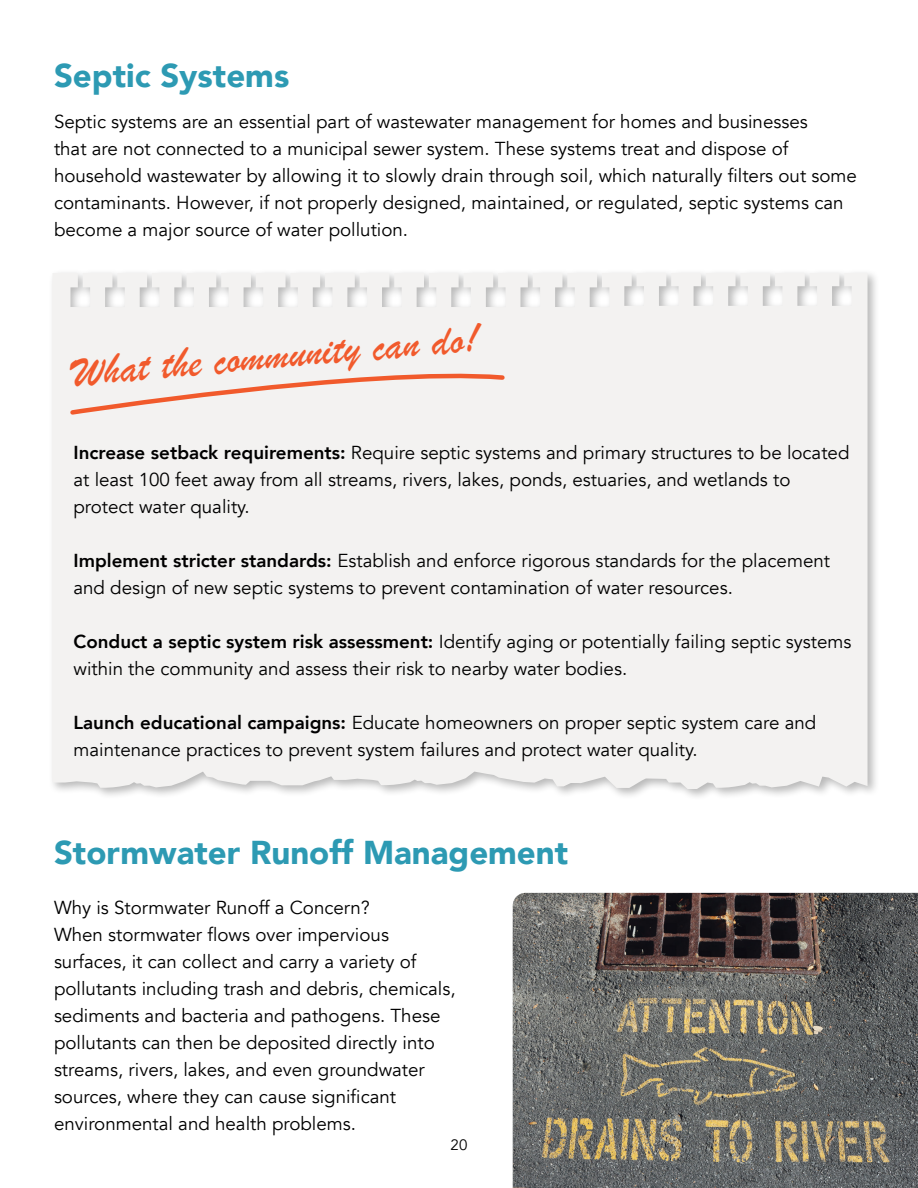
<style>
.page{position:relative;width:918px;height:1188px;background:#fff}
.page>*{position:absolute;margin:0;border:0;box-sizing:border-box;transform-origin:0 0}
.t1{font:44.25px "Brush Script";color:#f15a2c}
.t2{font:900 33px "Avenir";color:#2d9ab3}
.t3{font:18.75px/27px "Avenir";color:#000}
.t4{font:15px "Avenir";color:#000}
.s1{font-weight:800}
</style>
<div class="page">
<div style="left:48px;top:269px;width:832px;height:532px;background:#000;opacity:.28"></div>
<div style="left:52px;top:273px;width:816px;height:516px;background:#f3f2f1"></div>
<svg style="left:68px;top:367px;width:439px;height:50px"></svg>
<img style="left:513px;top:893px;width:405px;height:295px">
<p class="t2" style="left:54px;top:47px;width:237px">Septic Systems</p>
<p class="t3" style="left:54px;top:108px;width:804px">Septic systems are an essential part of wastewater management for homes and businesses<br>that are not connected to a municipal sewer system. These systems treat and dispose of household wastewater by allowing it to slowly drain through soil, which naturally filters out some contaminants. However, if not properly designed, maintained, or regulated, septic systems can become a major source of water pollution.</p>
<p class="t1" style="left:69px;top:343px;width:410px;rotate:-5deg">What the community can do!</p>
<p class="t3" style="left:73px;top:440px;width:778px"><span class="s1">Increase setback requirements:</span> Require septic systems and primary structures to be located at least 100 feet away from all streams, rivers, lakes, ponds, estuaries, and wetlands to protect water quality.</p>
<p class="t3" style="left:73px;top:548px;width:758px"><span class="s1">Implement stricter standards:</span> Establish and enforce rigorous standards for the placement and design of new septic systems to prevent contamination of water resources.</p>
<p class="t3" style="left:73px;top:629px;width:780px"><span class="s1">Conduct a septic system risk assessment:</span> Identify aging or potentially failing septic systems within the community and assess their risk to nearby water bodies.</p>
<p class="t3" style="left:73px;top:710px;width:744px"><span class="s1">Launch educational campaigns:</span> Educate homeowners on proper septic system care and maintenance practices to prevent system failures and protect water quality.</p>
<p class="t2" style="left:54px;top:824px;width:516px">Stormwater Runoff Management</p>
<p class="t3" style="left:54px;top:894px;width:317px">Why is Stormwater Runoff a Concern?</p>
<p class="t3" style="left:54px;top:921px;width:403px">When stormwater flows over impervious surfaces, it can collect and carry a variety of pollutants including trash and debris, chemicals, sediments and bacteria and pathogens. These pollutants can then be deposited directly into streams, rivers, lakes, and even groundwater sources, where they can cause significant environmental and health problems.</p>
<p class="t4" style="left:451px;top:1136px;width:18px">20</p>
</div>
